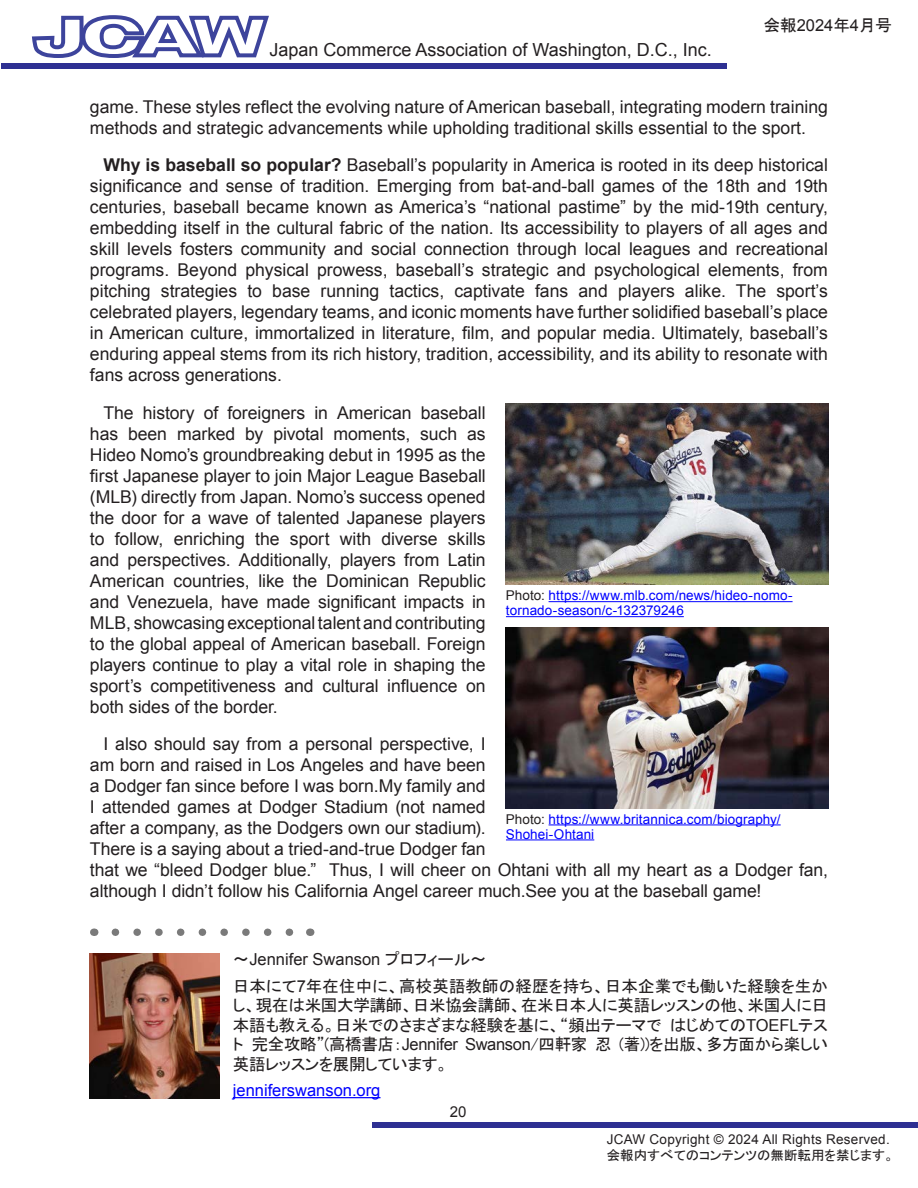
<style>
.page{position:relative;width:918px;height:1188px;background:#fff}
.page>*{position:absolute;margin:0;border:0;box-sizing:border-box;transform-origin:0 0}
.t1{font:18px "Arial";color:#231f20}
.t2{font:17.7px/21px "Arial";color:#231f20}
.t3{font:16.5px/19.5px "MS P Gothic";letter-spacing:-.02em;color:#231f20;text-align:justify}
.t4{font:16.5px "Arial";color:#231f20}
.t5{font:16.5px "Arial";color:#00f}
.t6{font:15px "Arial";color:#231f20}
.t7{font:13.5px/15px "Arial";letter-spacing:.01em;color:#00f}
.t8{font:13.5px "Arial";letter-spacing:.02em;color:#231f20}
.t9{font:13.5px "MS P Gothic";color:#231f20}
.s1{font-family:"Arial"}
.s2{font-weight:700}
.s3{color:#231f20}
.s4{font-family:"MS P Gothic"}
</style>
<div class="page">
<div style="left:1px;top:63px;width:725px;height:6px;background:#2e3092"></div>
<div style="left:372px;top:1123px;width:545px;height:5px;background:#2e3092"></div>
<svg style="left:32px;top:15px;width:237px;height:43px"></svg>
<hr style="left:233px;top:1097px;width:148px;height:1px;background:#00f">
<img style="left:90px;top:953px;width:129px;height:145px">
<svg style="left:115px;top:929px;width:179px;height:7px"></svg>
<img style="left:506px;top:404px;width:322px;height:181px">
<hr style="left:549px;top:601px;width:244px;height:1px;background:#00f">
<hr style="left:506px;top:616px;width:178px;height:1px;background:#00f">
<img style="left:506px;top:627px;width:322px;height:181px">
<hr style="left:549px;top:824px;width:232px;height:1px;background:#00f">
<hr style="left:506px;top:839px;width:88px;height:1px;background:#00f">
<p class="t1" style="left:269px;top:38px;width:444px">Japan Commerce Association of Washington, D.C., Inc.</p>
<p class="t3" style="left:764px;top:15px;width:130px">会報<span class="s1">2024</span>年<span class="s1">4</span>月号</p>
<p class="t2" style="left:90px;top:97px;width:739px">game. These styles reflect the evolving nature of American baseball, integrating modern training methods and strategic advancements while upholding traditional skills essential to the sport.</p>
<p class="t2" style="left:90px;top:155px;width:740px;text-align:justify;text-indent:13px"><span class="s2">Why is baseball so popular?</span> Baseball’s popularity in America is rooted in its deep historical significance and sense of tradition. Emerging from bat-and-ball games of the 18th and 19th centuries, baseball became known as America’s “national pastime” by the mid-19th century, embedding itself in the cultural fabric of the nation. Its accessibility to players of all ages and skill levels fosters community and social connection through local leagues and recreational programs. Beyond physical prowess, baseball’s strategic and psychological elements, from pitching strategies to base running tactics, captivate fans and players alike. The sport’s celebrated players, legendary teams, and iconic moments have further solidified baseball’s place in American culture, immortalized in literature, film, and popular media. Ultimately, baseball’s enduring appeal stems from its rich history, tradition, accessibility, and its ability to resonate with fans across generations.</p>
<p class="t2" style="left:90px;top:402px;width:397px;text-align:justify;text-indent:13px">The history of foreigners in American baseball has been marked by pivotal moments, such as Hideo Nomo’s groundbreaking debut in 1995 as the first Japanese player to join Major League Baseball (MLB) directly from Japan. Nomo’s success opened the door for a wave of talented Japanese players to follow, enriching the sport with diverse skills and perspectives. Additionally, players from Latin American countries, like the Dominican Republic and Venezuela, have made significant impacts in MLB, showcasing exceptional talent and contributing to the global appeal of American baseball. Foreign players continue to play a vital role in shaping the sport’s competitiveness and cultural influence on both sides of the border.</p>
<p class="t2" style="left:90px;top:733px;width:740px;text-indent:13px">I also should say from a personal perspective, I<br>am born and raised in Los Angeles and have been<br>a Dodger fan since before I was born.My family and<br>I attended games at Dodger Stadium (not named<br>after a company, as the Dodgers own our stadium).<br>There is a saying about a tried-and-true Dodger fan<br>that we “bleed Dodger blue.” Thus, I will cheer on Ohtani with all my heart as a Dodger fan, although I didn’t follow his California Angel career much.See you at the baseball game!</p>
<p class="t7" style="left:506px;top:588px;width:288px"><span class="s3">Photo:</span> https://www.mlb.com/news/hideo-nomo&shy;tornado-season/c-132379246</p>
<p class="t7" style="left:506px;top:811px;width:276px"><span class="s3">Photo:</span> https://www.britannica.com/biography/<br>Shohei-Ohtani</p>
<p class="t4" style="left:233px;top:949px;width:255px"><span class="s4">〜</span>Jennifer Swanson <span class="s4">プロフィール〜</span></p>
<p class="t3" style="left:233px;top:976px;width:597px">日本にて<span class="s1">7</span>年在住中に、高校英語教師の経歴を持ち、日本企業でも働いた経験を生かし、現在は米国大学講師、日米協会講師、在米日本人に英語レッスンの他、米国人に日本語も教える。日米でのさまざまな経験を基に、“頻出テーマではじめての<span class="s1">TOEFL</span>テスト完全攻略”(高橋書店：<span class="s1">Jennifer Swanson</span>/四軒家 忍 (著))を出版、多方面から楽しい英語レッスンを展開しています。</p>
<p class="t5" style="left:233px;top:1079px;width:149px">jenniferswanson.org</p>
<p class="t6" style="left:450px;top:1102px;width:18px">20</p>
<p class="t8" style="left:607px;top:1130px;width:285px">JCAW Copyright © 2024 All Rights Reserved.</p>
<p class="t9" style="left:607px;top:1149px;width:289px">会報内すべてのコンテンツの無断転用を禁じます。</p>
</div>
